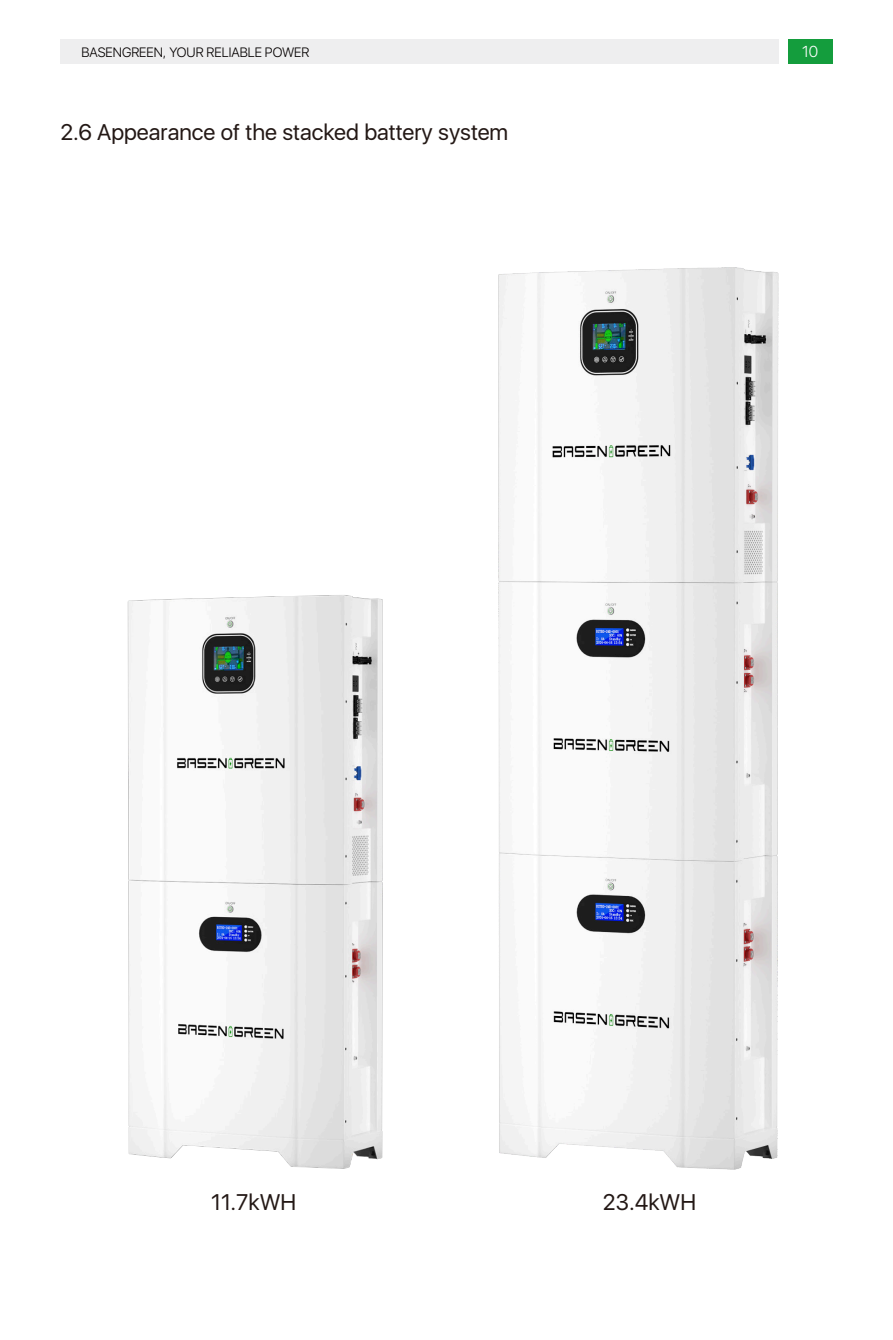
<style>
.page{position:relative;width:893px;height:1340px;background:#fff}
.page>*{position:absolute;margin:0;border:0;box-sizing:border-box;transform-origin:0 0}
.t1{font:22.5px "San Francisco";color:#231815}
.t2{font:300 15.75px "San Francisco";color:#fff}
.t3{font:300 13.5px "San Francisco";color:#040000}
</style>
<div class="page">
<div style="left:60px;top:39px;width:719px;height:25px;background:#eeeeef"></div>
<div style="left:788px;top:39px;width:44px;height:25px;background:#149d3d"></div>
<img style="left:132px;top:267px;width:647px;height:903px">
<p class="t3" style="left:81px;top:43px;width:229px">BASENGREEN, YOUR RELIABLE POWER</p>
<p class="t2" style="left:802px;top:41px;width:18px">10</p>
<p class="t1" style="left:60px;top:117px;width:449px">2.6 Appearance of the stacked battery system</p>
<p class="t1" style="left:211px;top:1186px;width:87px">11.7kWH</p>
<p class="t1" style="left:603px;top:1186px;width:95px">23.4kWH</p>
</div>
